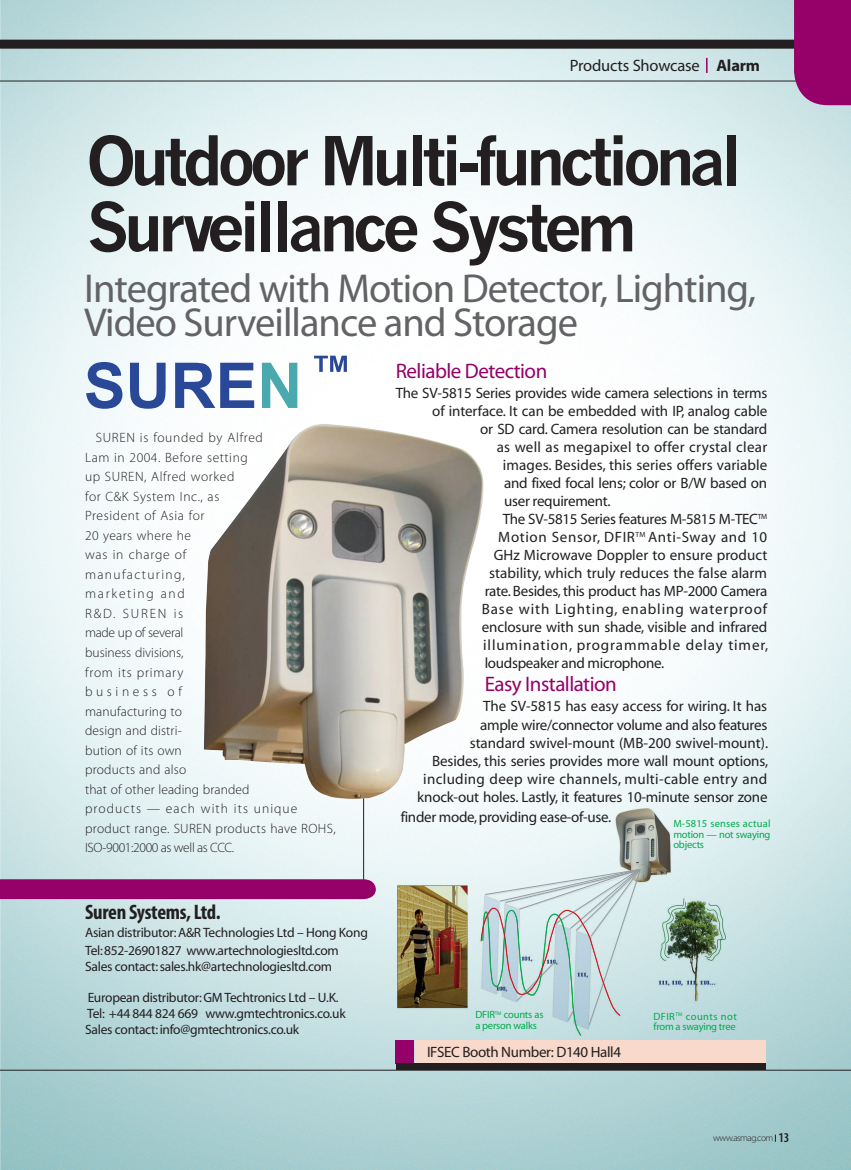
<style>
.page{position:relative;width:851px;height:1170px;background:#fff}
.page>*{position:absolute;margin:0;border:0;box-sizing:border-box;transform-origin:0 0}
.大标{font:700 66px/66px "News Gothic";letter-spacing:-.085em;color:#231f20}
.小标{font:40.5px/34.5px "Myriad Pro";letter-spacing:-.025em;color:#636366}
._7{font:21px "Myriad Pro";letter-spacing:-.025em;color:#950169}
.公司名{font:700 condensed 21px "Myriad Pro";letter-spacing:-.015em;color:#231f20}
.meitou{font:16.5px "Myriad";letter-spacing:-.01em;color:#231f20}
.产品介绍{font:15px/18px "Myriad";letter-spacing:-.01em;color:#231f20;text-align:right}
.产品介绍-2{font:15px "Myriad";letter-spacing:.06em;color:#231f20}
.产品介绍-3{font:15px "Myriad";letter-spacing:.01em;color:#231f20}
.产品介绍-4{font:15px "Myriad";letter-spacing:.02em;color:#231f20}
.产品介绍-5{font:15px "Myriad";letter-spacing:.04em;color:#231f20}
.ZH{font:15px "Myriad Pro";letter-spacing:-.025em;color:#231f20}
.公司介绍{font:300 13.5px/19.5px "Myriad Pro";letter-spacing:.03em;color:#231f20}
.地址{font:13.5px "Myriad";letter-spacing:-.02em;color:#231f20}
.bkt{font:600 condensed 13.5px "Myriad Pro";color:#231f20}
.产品介绍-6{font:10.5px/10.5px "Myriad";letter-spacing:-.02em;color:#00ab4d}
.bkt-2{font:300 9.45px "Myriad Pro";letter-spacing:-.05em;color:#231f20}
.s1{font-weight:700}
</style>
<div class="page">
<img style="left:0;top:0;width:850px;height:1169px">
<hr style="left:0;top:1069px;width:850px;height:1px;background:#231f20">
<div style="left:0;top:40px;width:850px;height:9px;background:#231f20"></div>
<hr style="left:0;top:81px;width:850px;height:1px;background:#231f20">
<hr style="left:363px;top:475px;width:1px;height:418px;background:#231f20">
<div style="left:0;top:879px;width:376px;height:20px;background:#950169"></div>
<img style="left:397px;top:808px;width:368px;height:234px">
<img style="left:204px;top:424px;width:279px;height:374px">
<svg style="left:480px;top:868px;width:161px;height:167px"></svg>
<svg style="left:706px;top:58px;width:1px;height:15px"></svg>
<svg style="left:793px;top:0;width:57px;height:105px"></svg>
<svg style="left:86px;top:362px;width:36px;height:47px"></svg>
<svg style="left:130px;top:363px;width:35px;height:45px"></svg>
<svg style="left:175px;top:363px;width:79px;height:45px"></svg>
<svg style="left:262px;top:363px;width:35px;height:45px"></svg>
<svg style="left:314px;top:355px;width:33px;height:17px"></svg>
<div style="left:395px;top:1040px;width:18px;height:23px;background:#950169"></div>
<div style="left:415px;top:1040px;width:350px;height:23px;background:#f8d9cb"></div>
<div style="left:395px;top:1063px;width:370px;height:6px;background:#231f20"></div>
<p class="meitou" style="left:569px;top:57px;width:192px">Products Showcase <span class="s1">Alarm</span></p>
<p class="大标" style="left:86px;top:127px;width:657px">Outdoor Multi-functional<br>Surveillance System</p>
<p class="小标" style="left:84px;top:270px;width:673px">Integrated with Motion Detector, Lighting,<br>Video Surveillance and Storage</p>
<p class="公司介绍" style="left:85px;top:428px;width:252px;text-indent:11px">SUREN is founded by Alfred<br>Lam in 2004. Before setting<br>up SUREN, Alfred worked<br>for C&amp;K System Inc., as<br>President of Asia for<br>20 years where he<br>was in charge of<br>manufacturing,<br>marketing and<br>R&amp;D. SUREN is<br>made up of several<br>business divisions,<br>from its primary<br>business of<br>manufacturing to<br>design and distri-<br>bution of its own<br>products and also<br>that of other leading branded<br>products — each with its unique product range. SUREN products have ROHS,<br>ISO-9001:2000 as well as CCC.</p>
<p class="公司名" style="left:85px;top:898px;width:137px">Suren Systems, Ltd.</p>
<p class="地址" style="left:85px;top:925px;width:284px">Asian distributor: A&amp;R Technologies Ltd – Hong Kong</p>
<p class="地址" style="left:85px;top:943px;width:255px">Tel: 852-26901827 www.artechnologiesltd.com</p>
<p class="地址" style="left:85px;top:959px;width:248px">Sales contact: sales.hk@artechnologiesltd.com</p>
<p class="地址" style="left:88px;top:990px;width:252px">European distributor: GM Techtronics Ltd – U.K.</p>
<p class="地址" style="left:87px;top:1006px;width:260px">Tel: +44 844 824 669 www.gmtechtronics.co.uk</p>
<p class="地址" style="left:85px;top:1022px;width:216px">Sales contact: info@gmtechtronics.co.uk</p>
<p class="_7" style="left:395px;top:358px;width:153px">Reliable Detection</p>
<p class="产品介绍" style="left:395px;top:384px;width:373px">The SV-5815 Series provides wide camera selections in terms</p>
<p class="产品介绍" style="left:432px;top:402px;width:336px">of interface. It can be embedded with IP, analog cable</p>
<p class="产品介绍" style="left:480px;top:420px;width:288px">or SD card. Camera resolution can be standard</p>
<p class="产品介绍-4" style="left:496px;top:439px;width:272px">as well as megapixel to offer crystal clear</p>
<p class="产品介绍-3" style="left:502px;top:457px;width:266px">images. Besides, this series offers variable</p>
<p class="产品介绍" style="left:504px;top:474px;width:264px">and fixed focal lens; color or B/W based on</p>
<p class="产品介绍" style="left:504px;top:492px;width:108px">user requirement.</p>
<p class="产品介绍" style="left:502px;top:510px;width:266px">The SV-5815 Series features M-5815 M-TEC<sup>TM</sup></p>
<p class="产品介绍-5" style="left:498px;top:529px;width:270px">Motion Sensor, DFIR<sup>TM</sup> Anti-Sway and 10</p>
<p class="产品介绍" style="left:493px;top:546px;width:275px">GHz Microwave Doppler to ensure product</p>
<p class="产品介绍" style="left:489px;top:564px;width:279px">stability, which truly reduces the false alarm</p>
<p class="产品介绍" style="left:484px;top:582px;width:284px">rate. Besides, this product has MP-2000 Camera</p>
<p class="产品介绍-2" style="left:481px;top:601px;width:287px">Base with Lighting, enabling waterproof</p>
<p class="产品介绍" style="left:481px;top:618px;width:287px">enclosure with sun shade, visible and infrared</p>
<p class="产品介绍-2" style="left:483px;top:637px;width:286px">illumination, programmable delay timer,</p>
<p class="产品介绍" style="left:484px;top:654px;width:181px">loudspeaker and microphone.</p>
<p class="_7" style="left:484px;top:671px;width:133px">Easy Installation</p>
<p class="产品介绍" style="left:417px;top:698px;width:352px">The SV-5815 has easy access for wiring. It has<br>ample wire/connector volume and also features<br>standard swivel-mount (MB-200 swivel-mount).<br>Besides, this series provides more wall mount options, including deep wire channels, multi-cable entry and knock-out holes. Lastly, it features 10-minute sensor zone</p>
<p class="产品介绍" style="left:400px;top:808px;width:212px">finder mode, providing ease-of-use.</p>
<p class="产品介绍-6" style="left:673px;top:818px;width:99px;text-align:justify">M-5815 senses actual motion — not swaying objects</p>
<p class="产品介绍-6" style="left:475px;top:1009px;width:70px">DFIR<sup>TM</sup> counts as a person walks</p>
<p class="ZH" style="left:427px;top:1042px;width:195px">IFSEC Booth Number: D140 Hall4</p>
<p class="产品介绍-6" style="left:653px;top:1011px;width:85px">DFIR<sup>TM</sup> counts not from a swaying tree</p>
<p class="bkt-2" style="left:713px;top:1132px;width:62px">www.asmag.com</p>
<p class="bkt" style="left:778px;top:1129px;width:13px">13</p>
</div>
